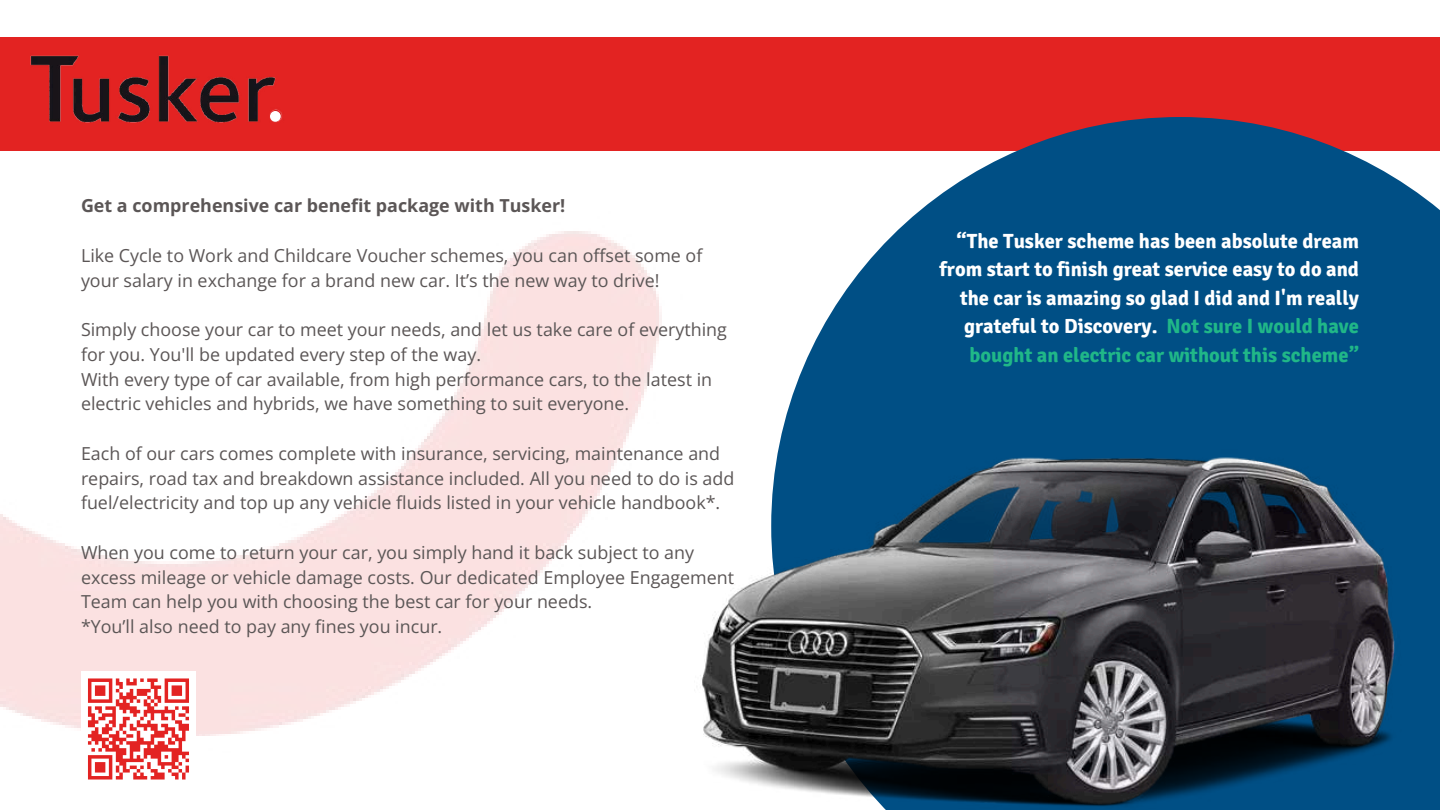
<style>
.page{position:relative;width:1440px;height:810px;background:#fff}
.page>*{position:absolute;margin:0;border:0;box-sizing:border-box;transform-origin:0 0}
.t1{font:700 20.5px/28.5px "Signika";color:#fff;text-align:right}
.t2{font:17.9px/24.8px "Open Sans";color:#5b5656}
.t3{font:700 17.9px "Open Sans";color:#5b5656}
.s1{color:#20b788}
</style>
<div class="page">
<div style="left:0;top:38px;width:1440px;height:113px;background:#e32322"></div>
<svg style="left:793px;top:117px;width:647px;height:693px;fill:#004f85"></svg>
<img style="left:0;top:37px;width:314px;height:86px">
<div style="left:270px;top:111px;width:11px;height:11px;background:#fff;border-radius:50%"></div>
<img style="left:694px;top:394px;width:718px;height:416px">
<svg style="left:87px;top:678px;width:102px;height:102px"></svg>
<p class="t3" style="left:81px;top:193px;width:486px">Get a comprehensive car benefit package with Tusker!</p>
<p class="t2" style="left:81px;top:243px;width:623px">Like Cycle to Work and Childcare Voucher schemes, you can offset some of your salary in exchange for a brand new car. It’s the new way to drive!</p>
<p class="t2" style="left:81px;top:317px;width:647px">Simply choose your car to meet your needs, and let us take care of everything for you. You'll be updated every step of the way.<br>With every type of car available, from high performance cars, to the latest in electric vehicles and hybrids, we have something to suit everyone.</p>
<p class="t2" style="left:81px;top:441px;width:655px">Each of our cars comes complete with insurance, servicing, maintenance and repairs, road tax and breakdown assistance included. All you need to do is add fuel/electricity and top up any vehicle fluids listed in your vehicle handbook*.</p>
<p class="t2" style="left:81px;top:540px;width:655px">When you come to return your car, you simply hand it back subject to any excess mileage or vehicle damage costs. Our dedicated Employee Engagement Team can help you with choosing the best car for your needs.<br>*You’ll also need to pay any fines you incur.</p>
<p class="t1" style="left:940px;top:227px;width:421px">“The Tusker scheme has been absolute dream from start to finish great service easy to do and the car is amazing so glad I did and I'm really grateful to Discovery. <span class="s1">Not sure I would have bought an electric car without this scheme”</span></p>
</div>
